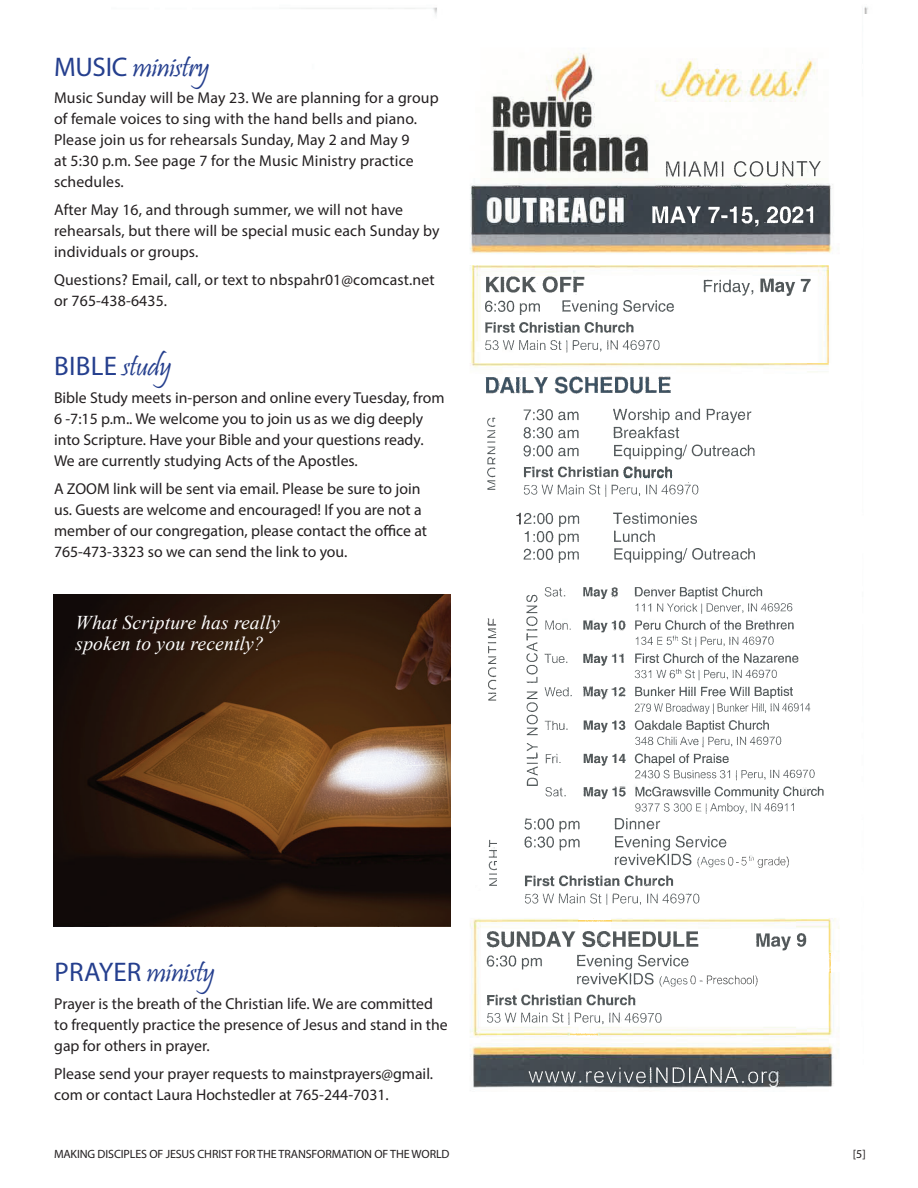
<style>
.page{position:relative;width:918px;height:1188px;background:#fff}
.page>*{position:absolute;margin:0;border:0;box-sizing:border-box;transform-origin:0 0}
.t1{font:30px "Pristina";letter-spacing:-.01em;color:#253f8e}
.t2{font:27px "Myriad Pro";letter-spacing:.01em;color:#253f8e}
.t3{font:italic 19.5px/21px "Times New Roman";letter-spacing:.01em;color:#fff}
.t4{font:15.75px/21px "Myriad Pro";color:#231f20}
.t5{font:12px "Myriad Pro";letter-spacing:-.01em;color:#231f20}
.s1{font-family:"Myriad Pro";font-size:27px}
.s2{font-family:"Pristina";font-size:30px}
</style>
<div class="page">
<img style="left:111px;top:7px;width:757px;height:1081px">
<img style="left:489px;top:66px;width:163px;height:109px">
<img style="left:663px;top:160px;width:160px;height:19px">
<img style="left:861px;top:788px;width:3px;height:110px">
<img style="left:484px;top:202px;width:342px;height:825px">
<img style="left:726px;top:854px;width:65px;height:15px">
<img style="left:687px;top:974px;width:74px;height:15px">
<img style="left:826px;top:953px;width:8px;height:19px">
<img style="left:571px;top:1032px;width:27px;height:4px">
<img style="left:527px;top:1066px;width:261px;height:22px">
<img style="left:579px;top:917px;width:32px;height:6px">
<img style="left:609px;top:785px;width:19px;height:13px">
<img style="left:581px;top:686px;width:30px;height:15px">
<img style="left:609px;top:619px;width:19px;height:14px">
<img style="left:486px;top:618px;width:14px;height:9px">
<svg style="left:861px;top:615px;width:3px;height:10px"></svg>
<img style="left:609px;top:585px;width:19px;height:14px">
<img style="left:861px;top:513px;width:3px;height:44px">
<img style="left:484px;top:376px;width:190px;height:19px">
<img style="left:649px;top:205px;width:172px;height:23px">
<img style="left:470px;top:183px;width:359px;height:15px">
<div style="left:864px;top:15px;width:40px;height:1121px;background:#fff"></div>
<img style="left:54px;top:594px;width:396px;height:332px">
<h1 class="t1" style="left:54px;top:50px;width:157px"><span class="s1">MUSIC</span> ministry</h1>
<p class="t4" style="left:54px;top:87px;width:386px">Music Sunday will be May 23. We are planning for a group of female voices to sing with the hand bells and piano.<br>Please join us for rehearsals Sunday, May 2 and May 9<br>at 5:30 p.m. See page 7 for the Music Ministry practice schedules.</p>
<p class="t4" style="left:54px;top:199px;width:387px">After May 16, and through summer, we will not have rehearsals, but there will be special music each Sunday by individuals or groups.</p>
<p class="t4" style="left:54px;top:269px;width:382px">Questions? Email, call, or text to nbspahr01@comcast.net or 765-438-6435.</p>
<h2 class="t2" style="left:54px;top:349px;width:119px">BIBLE <span class="s2">study</span></h2>
<p class="t4" style="left:54px;top:387px;width:392px">Bible Study meets in-person and online every Tuesday, from 6 -7:15 p.m.. We welcome you to join us as we dig deeply into Scripture. Have your Bible and your questions ready.<br>We are currently studying Acts of the Apostles.</p>
<p class="t4" style="left:54px;top:478px;width:375px">A ZOOM link will be sent via email. Please be sure to join us. Guests are welcome and encouraged! If you are not a member of our congregation, please contact the office at 765-473-3323 so we can send the link to you.</p>
<p class="t3" style="left:76px;top:611px;width:206px">What Scripture has really spoken to you recently?</p>
<h1 class="t1" style="left:55px;top:955px;width:162px"><span class="s1">PRAYER</span> ministy</h1>
<p class="t4" style="left:54px;top:993px;width:395px">Prayer is the breath of the Christian life. We are committed to frequently practice the presence of Jesus and stand in the gap for others in prayer.</p>
<p class="t4" style="left:54px;top:1063px;width:380px">Please send your prayer requests to mainstprayers@gmail. com or contact Laura Hochstedler at 765-244-7031.</p>
<p class="t5" style="left:54px;top:1147px;width:397px">MAKING DISCIPLES OF JESUS CHRIST FOR THE TRANSFORMATION OF THE WORLD</p>
<p class="t5" style="left:853px;top:1147px;width:14px">[5]</p>
</div>
